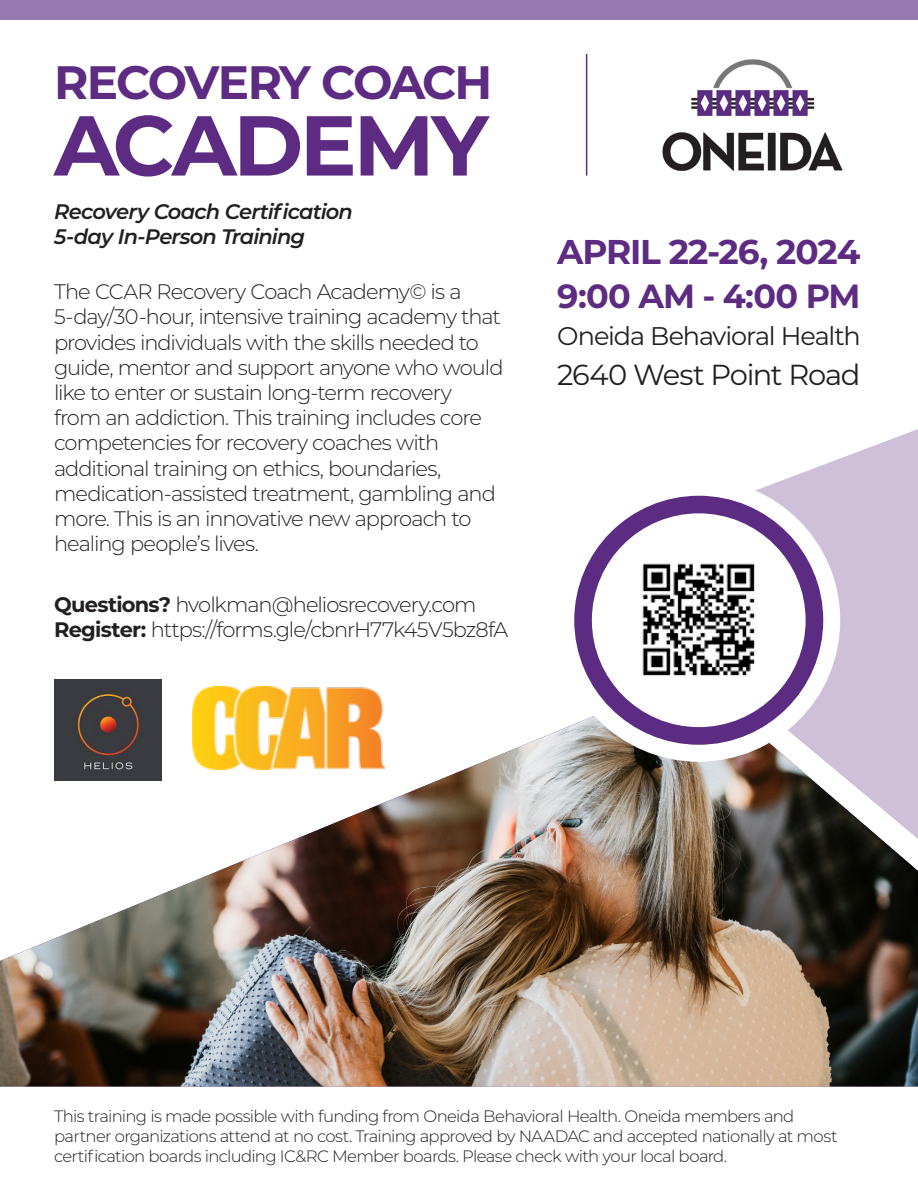
<style>
.page{position:relative;width:918px;height:1188px;background:#fff}
.page>*{position:absolute;margin:0;border:0;box-sizing:border-box;transform-origin:0 0}
.t1{font:700 84.75px "Montserrat";letter-spacing:-.04em;color:#5d2c82}
.t2{font:700 46.8px "Montserrat";letter-spacing:-.055em;color:#5d2c82}
.t3{font:700 34.35px "Montserrat";letter-spacing:-.03em;color:#5d2c82}
.t4{font:700 33.45px "Montserrat";letter-spacing:-.025em;color:#5d2c82}
.t5{font:28.95px "Montserrat";letter-spacing:-.045em;color:#231f20}
.t6{font:25.5px "Montserrat";letter-spacing:-.045em;color:#231f20}
.t7{font:300 21px/25.2px "Montserrat";letter-spacing:-.045em;color:#231f20}
.t8{font:italic 600 21px/25.2px "Montserrat";letter-spacing:-.04em;color:#231f20}
.t9{font:300 16.5px/19.8px "Montserrat";letter-spacing:-.04em;color:#231f20}
.s1{font-weight:700}
</style>
<div class="page">
<div style="left:0;top:0;width:918px;height:19px;background:#9778af"></div>
<svg style="left:755px;top:429px;width:163px;height:247px;fill:#cec0d9"></svg>
<img style="left:0;top:683px;width:918px;height:403px">
<div style="left:557px;top:479px;width:283px;height:283px;background:#fff;border-radius:50%"></div>
<div style="left:574px;top:496px;width:249px;height:249px;background:#5b2c82;border-radius:50%"></div>
<div style="left:592px;top:513px;width:214px;height:214px;background:#fff;border-radius:50%"></div>
<hr style="left:586px;top:54px;width:1px;height:122px;background:#5b2c82">
<img style="left:642px;top:563px;width:113px;height:113px">
<img style="left:54px;top:679px;width:107px;height:101px">
<img style="left:192px;top:686px;width:192px;height:83px">
<img style="left:662px;top:59px;width:181px;height:112px">
<p class="t2" style="left:54px;top:49px;width:440px">RECOVERY COACH</p>
<p class="t1" style="left:54px;top:84px;width:436px">ACADEMY</p>
<p class="t8" style="left:54px;top:198px;width:301px">Recovery Coach Certification<br>5-day In-Person Training</p>
<p class="t7" style="left:54px;top:278px;width:451px">The CCAR Recovery Coach Academy© is a 5-day/30-hour, intensive training academy that provides individuals with the skills needed to guide, mentor and support anyone who would like to enter or sustain long-term recovery from an addiction. This training includes core competencies for recovery coaches with additional training on ethics, boundaries, medication-assisted treatment, gambling and more. This is an innovative new approach to healing people’s lives.</p>
<p class="t7" style="left:54px;top:591px;width:456px"><span class="s1">Questions?</span> hvolkman@heliosrecovery.com<br><span class="s1">Register:</span> https://forms.gle/cbnrH77k45V5bz8fA</p>
<p class="t3" style="left:557px;top:227px;width:305px">APRIL 22-26, 2024</p>
<p class="t4" style="left:557px;top:272px;width:305px">9:00 AM - 4:00 PM</p>
<p class="t6" style="left:557px;top:318px;width:305px">Oneida Behavioral Health</p>
<p class="t5" style="left:557px;top:354px;width:305px">2640 West Point Road</p>
<p class="t9" style="left:54px;top:1106px;width:785px">This training is made possible with funding from Oneida Behavioral Health. Oneida members and partner organizations attend at no cost. Training approved by NAADAC and accepted nationally at most certification boards including IC&amp;RC Member boards. Please check with your local board.</p>
</div>
